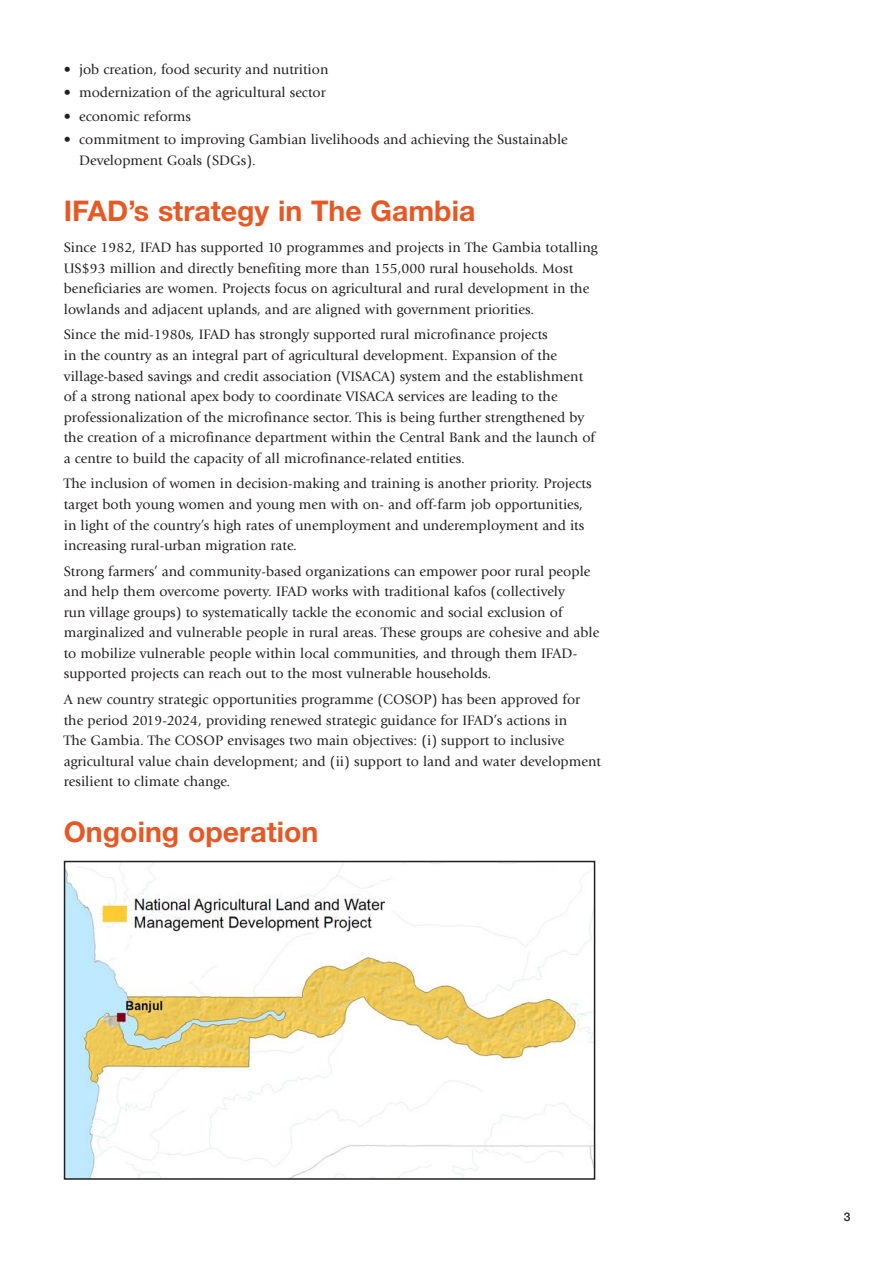
<style>
.page{position:relative;width:893px;height:1263px;background:#fff}
.page>*{position:absolute;margin:0;border:0;box-sizing:border-box;transform-origin:0 0}
.t1{font:700 28.5px "Helvetica Neue LT Std";color:#e75824}
.text{font:14.25px/20.5px "Giovanni Std";color:#231f20}
.t2{font:500 12px "Helvetica Neue LT Std";color:#231f20}
</style>
<div class="page">
<img style="left:67px;top:864px;width:525px;height:313px">
<div style="left:64px;top:861px;width:531px;height:319px;border:2px solid #231f20"></div>
<p class="text" style="left:64px;top:59px;width:266px">• job creation, food security and nutrition</p>
<p class="text" style="left:64px;top:83px;width:263px">• modernization of the agricultural sector</p>
<p class="text" style="left:64px;top:106px;width:129px">• economic reforms</p>
<p class="text" style="left:79px;top:129px;width:490px;text-indent:-15px">• commitment to improving Gambian livelihoods and achieving the Sustainable<br>Development Goals (SDGs).</p>
<p class="t1" style="left:64px;top:193px;width:413px">IFAD’s strategy in The Gambia</p>
<p class="text" style="left:64px;top:237px;width:535px">Since 1982, IFAD has supported 10 programmes and projects in The Gambia totalling US$93 million and directly benefiting more than 155,000 rural households. Most beneficiaries are women. Projects focus on agricultural and rural development in the lowlands and adjacent uplands, and are aligned with government priorities.</p>
<p class="text" style="left:64px;top:325px;width:533px">Since the mid-1980s, IFAD has strongly supported rural microfinance projects<br>in the country as an integral part of agricultural development. Expansion of the village-based savings and credit association (VISACA) system and the establishment of a strong national apex body to coordinate VISACA services are leading to the professionalization of the microfinance sector. This is being further strengthened by the creation of a microfinance department within the Central Bank and the launch of a centre to build the capacity of all microfinance-related entities.</p>
<p class="text" style="left:64px;top:474px;width:529px">The inclusion of women in decision-making and training is another priority. Projects target both young women and young men with on- and off-farm job opportunities, in light of the country’s high rates of unemployment and underemployment and its increasing rural-urban migration rate.</p>
<p class="text" style="left:64px;top:561px;width:537px">Strong farmers’ and community-based organizations can empower poor rural people and help them overcome poverty. IFAD works with traditional kafos (collectively<br>run village groups) to systematically tackle the economic and social exclusion of marginalized and vulnerable people in rural areas. These groups are cohesive and able to mobilize vulnerable people within local communities, and through them IFAD&shy;supported projects can reach out to the most vulnerable households.</p>
<p class="text" style="left:64px;top:689px;width:539px">A new country strategic opportunities programme (COSOP) has been approved for the period 2019-2024, providing renewed strategic guidance for IFAD’s actions in<br>The Gambia. The COSOP envisages two main objectives: (i) support to inclusive agricultural value chain development; and (ii) support to land and water development resilient to climate change.</p>
<p class="t1" style="left:64px;top:814px;width:256px">Ongoing operation</p>
<p class="t2" style="left:844px;top:1209px;width:8px">3</p>
</div>
